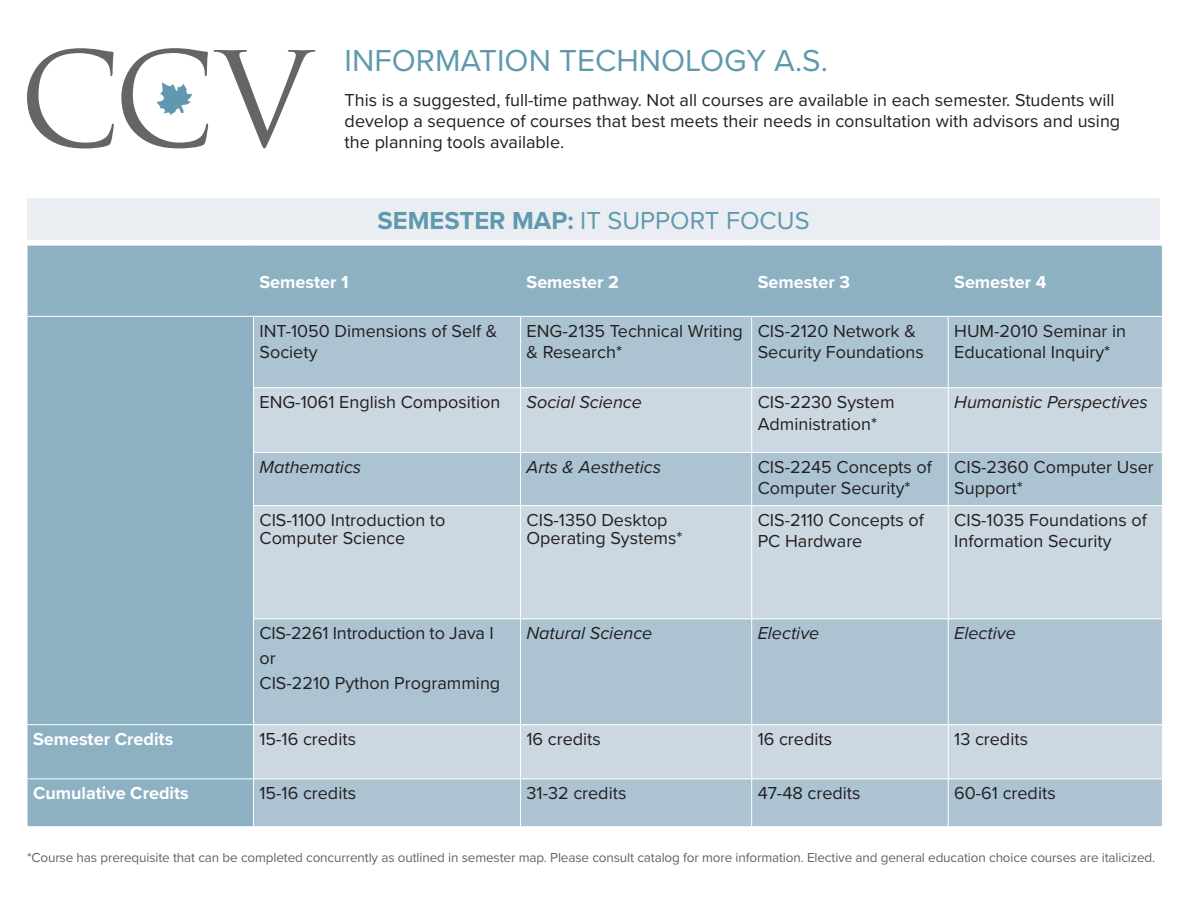
<style>
.page{position:relative;width:1188px;height:918px;background:#fff}
.page>*{position:absolute;margin:0;border:0;box-sizing:border-box;transform-origin:0 0}
.t1{font:31.5px "Proxima Nova";color:#6099af}
.Semester_Map{font:25.5px "Proxima Nova";color:#6099af}
.Table_content{font:18px/21.6px "Proxima Nova";color:#231f20}
.Info_text{font:18px/21px "Proxima Nova";color:#231f20}
.Table_content-2{font:italic 18px "Proxima Nova";color:#231f20}
.Column_header_p1{font:700 18px "Proxima Nova";color:#fff}
.Footer_info{font:13.5px "Proxima Nova";letter-spacing:-.01em;color:#636466}
.s1{font-weight:700}
</style>
<div class="page">
<svg style="left:27px;top:48px;width:87px;height:100px"></svg>
<svg style="left:121px;top:48px;width:194px;height:100px"></svg>
<div style="left:28px;top:246px;width:1134px;height:580px;background:#8db1c3"></div>
<div style="left:254px;top:317px;width:908px;height:509px;background:#acc4d1"></div>
<svg style="left:254px;top:388px;width:908px;height:390px;background:#bed0da"></svg>
<hr style="left:253px;top:317px;width:1px;height:70px;background:#fff">
<hr style="left:520px;top:317px;width:1px;height:70px;background:#fff">
<hr style="left:751px;top:317px;width:1px;height:70px;background:#fff">
<hr style="left:948px;top:317px;width:1px;height:70px;background:#fff">
<hr style="left:253px;top:387px;width:268px;height:1px;background:#fff">
<hr style="left:253px;top:388px;width:1px;height:64px;background:#fff">
<hr style="left:521px;top:387px;width:231px;height:1px;background:#fff">
<hr style="left:520px;top:388px;width:1px;height:64px;background:#fff">
<hr style="left:752px;top:387px;width:196px;height:1px;background:#fff">
<hr style="left:751px;top:388px;width:1px;height:64px;background:#fff">
<hr style="left:948px;top:387px;width:215px;height:1px;background:#fff">
<hr style="left:948px;top:388px;width:1px;height:64px;background:#fff">
<hr style="left:253px;top:452px;width:268px;height:1px;background:#fff">
<hr style="left:253px;top:453px;width:1px;height:52px;background:#fff">
<hr style="left:521px;top:452px;width:231px;height:1px;background:#fff">
<hr style="left:520px;top:453px;width:1px;height:52px;background:#fff">
<hr style="left:752px;top:452px;width:196px;height:1px;background:#fff">
<hr style="left:751px;top:453px;width:1px;height:52px;background:#fff">
<hr style="left:948px;top:452px;width:215px;height:1px;background:#fff">
<hr style="left:948px;top:453px;width:1px;height:52px;background:#fff">
<hr style="left:253px;top:505px;width:268px;height:1px;background:#fff">
<hr style="left:253px;top:506px;width:1px;height:112px;background:#fff">
<hr style="left:521px;top:505px;width:231px;height:1px;background:#fff">
<hr style="left:520px;top:506px;width:1px;height:112px;background:#fff">
<hr style="left:752px;top:505px;width:196px;height:1px;background:#fff">
<hr style="left:751px;top:506px;width:1px;height:112px;background:#fff">
<hr style="left:948px;top:505px;width:215px;height:1px;background:#fff">
<hr style="left:948px;top:506px;width:1px;height:112px;background:#fff">
<hr style="left:253px;top:618px;width:268px;height:1px;background:#fff">
<hr style="left:253px;top:619px;width:1px;height:105px;background:#fff">
<hr style="left:521px;top:618px;width:231px;height:1px;background:#fff">
<hr style="left:520px;top:619px;width:1px;height:105px;background:#fff">
<hr style="left:752px;top:618px;width:196px;height:1px;background:#fff">
<hr style="left:751px;top:619px;width:1px;height:105px;background:#fff">
<hr style="left:948px;top:618px;width:215px;height:1px;background:#fff">
<hr style="left:948px;top:619px;width:1px;height:105px;background:#fff">
<hr style="left:27px;top:724px;width:227px;height:1px;background:#fff">
<hr style="left:254px;top:724px;width:267px;height:1px;background:#fff">
<hr style="left:253px;top:725px;width:1px;height:53px;background:#fff">
<hr style="left:521px;top:724px;width:231px;height:1px;background:#fff">
<hr style="left:520px;top:725px;width:1px;height:53px;background:#fff">
<hr style="left:752px;top:724px;width:196px;height:1px;background:#fff">
<hr style="left:751px;top:725px;width:1px;height:53px;background:#fff">
<hr style="left:948px;top:724px;width:215px;height:1px;background:#fff">
<hr style="left:948px;top:725px;width:1px;height:53px;background:#fff">
<hr style="left:27px;top:778px;width:227px;height:1px;background:#fff">
<hr style="left:254px;top:778px;width:267px;height:1px;background:#fff">
<hr style="left:253px;top:779px;width:1px;height:47px;background:#fff">
<hr style="left:521px;top:778px;width:231px;height:1px;background:#fff">
<hr style="left:520px;top:779px;width:1px;height:47px;background:#fff">
<hr style="left:752px;top:778px;width:196px;height:1px;background:#fff">
<hr style="left:751px;top:779px;width:1px;height:47px;background:#fff">
<hr style="left:948px;top:778px;width:215px;height:1px;background:#fff">
<hr style="left:948px;top:779px;width:1px;height:47px;background:#fff">
<hr style="left:27px;top:316px;width:227px;height:1px;background:#fff">
<hr style="left:254px;top:316px;width:267px;height:1px;background:#fff">
<hr style="left:521px;top:316px;width:231px;height:1px;background:#fff">
<hr style="left:752px;top:316px;width:196px;height:1px;background:#fff">
<hr style="left:948px;top:316px;width:215px;height:1px;background:#fff">
<div style="left:27px;top:198px;width:1133px;height:41px;background:#eaeef2"></div>
<p class="t1" style="left:345px;top:37px;width:485px">INFORMATION TECHNOLOGY A.S.</p>
<p class="Info_text" style="left:345px;top:88px;width:777px">This is a suggested, full-time pathway. Not all courses are available in each semester. Students will develop a sequence of courses that best meets their needs in consultation with advisors and using</p>
<p class="Info_text" style="left:345px;top:130px;width:221px">the planning tools available.</p>
<p class="Semester_Map" style="left:378px;top:201px;width:434px"><span class="s1">SEMESTER MAP:</span> IT SUPPORT FOCUS</p>
<p class="Column_header_p1" style="left:260px;top:268px;width:91px">Semester 1</p>
<p class="Column_header_p1" style="left:527px;top:268px;width:94px">Semester 2</p>
<p class="Column_header_p1" style="left:758px;top:268px;width:94px">Semester 3</p>
<p class="Column_header_p1" style="left:954px;top:268px;width:94px">Semester 4</p>
<p class="Table_content" style="left:260px;top:319px;width:239px">INT-1050 Dimensions of Self &amp;<br>Society</p>
<p class="Table_content" style="left:527px;top:319px;width:218px">ENG-2135 Technical Writing &amp; Research*</p>
<p class="Table_content" style="left:758px;top:319px;width:168px">CIS-2120 Network &amp;<br>Security Foundations</p>
<p class="Table_content" style="left:954px;top:319px;width:173px">HUM-2010 Seminar in<br>Educational Inquiry*</p>
<p class="Table_content" style="left:260px;top:390px;width:242px">ENG-1061 English Composition</p>
<p class="Table_content-2" style="left:527px;top:389px;width:117px">Social Science</p>
<p class="Table_content" style="left:758px;top:390px;width:138px">CIS-2230 System<br>Administration*</p>
<p class="Table_content-2" style="left:954px;top:389px;width:195px">Humanistic Perspectives</p>
<p class="Table_content-2" style="left:260px;top:453px;width:103px">Mathematics</p>
<p class="Table_content-2" style="left:527px;top:453px;width:136px">Arts &amp; Aesthetics</p>
<p class="Table_content" style="left:758px;top:455px;width:176px">CIS-2245 Concepts of<br>Computer Security*</p>
<p class="Table_content" style="left:954px;top:455px;width:201px">CIS-2360 Computer User<br>Support*</p>
<p class="Table_content" style="left:260px;top:510px;width:188px;line-height:18px">CIS-1100 Introduction to<br>Computer Science</p>
<p class="Table_content" style="left:527px;top:510px;width:157px;line-height:18px">CIS-1350 Desktop<br>Operating Systems*</p>
<p class="Table_content" style="left:758px;top:508px;width:168px">CIS-2110 Concepts of<br>PC Hardware</p>
<p class="Table_content" style="left:954px;top:508px;width:194px">CIS-1035 Foundations of<br>Information Security</p>
<p class="Table_content" style="left:260px;top:621px;width:236px">CIS-2261 Introduction to Java I</p>
<p class="Table_content" style="left:260px;top:646px;width:18px">or</p>
<p class="Table_content" style="left:260px;top:671px;width:242px">CIS-2210 Python Programming</p>
<p class="Table_content-2" style="left:527px;top:620px;width:127px">Natural Science</p>
<p class="Table_content-2" style="left:758px;top:620px;width:63px">Elective</p>
<p class="Table_content-2" style="left:954px;top:620px;width:63px">Elective</p>
<p class="Column_header_p1" style="left:33px;top:725px;width:142px">Semester Credits</p>
<p class="Table_content" style="left:260px;top:727px;width:98px">15-16 credits</p>
<p class="Table_content" style="left:527px;top:727px;width:76px">16 credits</p>
<p class="Table_content" style="left:758px;top:727px;width:76px">16 credits</p>
<p class="Table_content" style="left:954px;top:727px;width:75px">13 credits</p>
<p class="Column_header_p1" style="left:33px;top:780px;width:157px">Cumulative Credits</p>
<p class="Table_content" style="left:260px;top:781px;width:98px">15-16 credits</p>
<p class="Table_content" style="left:527px;top:781px;width:101px">31-32 credits</p>
<p class="Table_content" style="left:758px;top:781px;width:104px">47-48 credits</p>
<p class="Table_content" style="left:954px;top:781px;width:103px">60-61 credits</p>
<p class="Footer_info" style="left:27px;top:847px;width:1130px">*Course has prerequisite that can be completed concurrently as outlined in semester map. Please consult catalog for more information. Elective and general education choice courses are italicized.</p>
</div>
